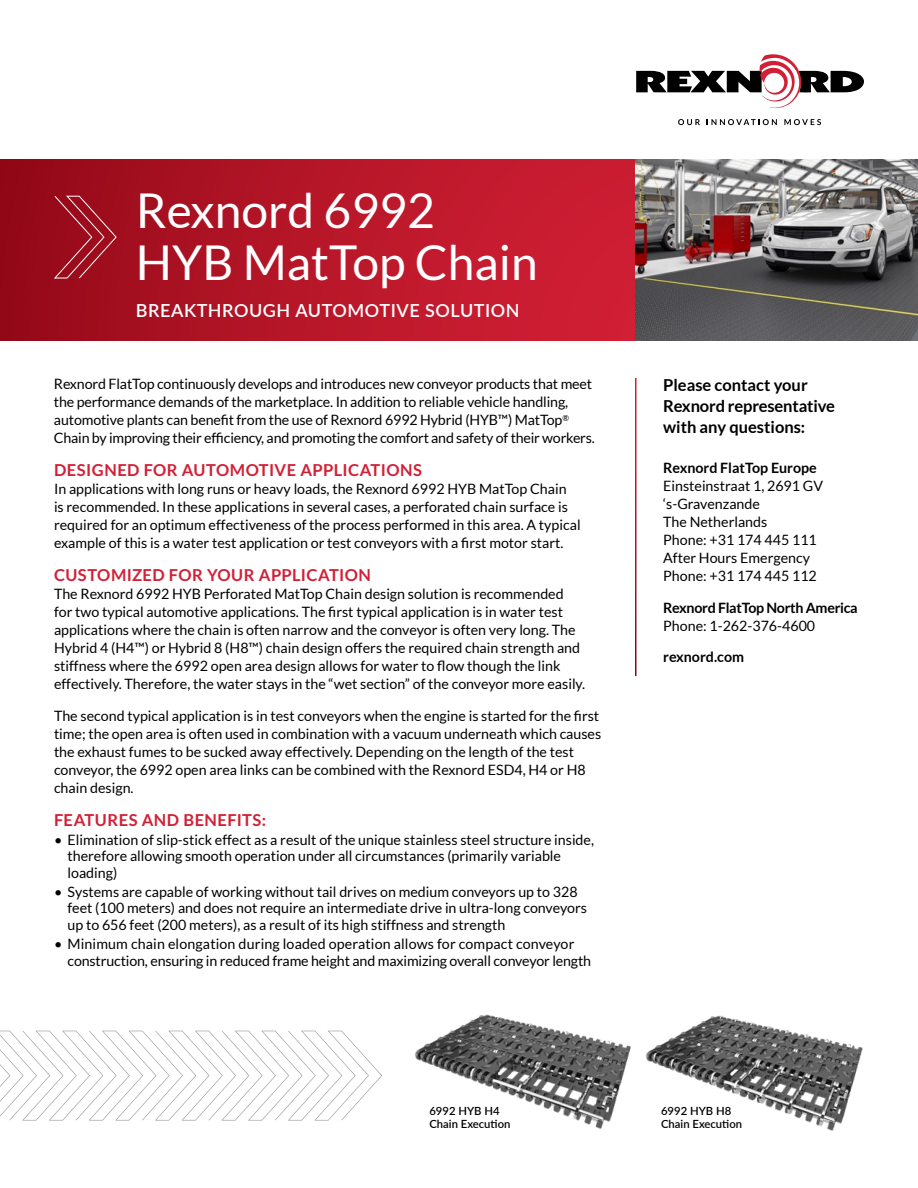
<style>
.page{position:relative;width:918px;height:1188px;background:#fff}
.page>*{position:absolute;margin:0;border:0;box-sizing:border-box;transform-origin:0 0}
.t1{font:48px/51.6px "Lato";color:#fff}
.t2{font:600 18px "Lato";letter-spacing:.03em;color:#fff}
.t3{font:700 16.5px "Lato";letter-spacing:.025em;color:#d31f36}
.t4{font:700 16.5px/21px "Lato";color:#000}
.t5{font:14.25px/18px "Lato";color:#000}
.t6{font:700 14.25px "Lato";color:#000}
.t7{font:700 14.25px "Lato";letter-spacing:-.02em;color:#000}
.t8{font:600 11.25px/13.4px "Lato";color:#000}
</style>
<div class="page">
<svg style="left:636px;top:54px;width:228px;height:55px"></svg>
<svg style="left:678px;top:119px;width:22px;height:6px"></svg>
<svg style="left:707px;top:119px;width:70px;height:6px"></svg>
<svg style="left:784px;top:119px;width:37px;height:6px"></svg>
<div style="left:0;top:159px;width:636px;height:182px;background:linear-gradient(to right,#960a18,#d42036)"></div>
<img style="left:635px;top:159px;width:283px;height:182px">
<svg style="left:53px;top:195px;width:64px;height:84px;background:#a21b2a"></svg>
<svg style="left:0;top:1031px;width:382px;height:90px"></svg>
<img style="left:645px;top:1015px;width:218px;height:116px">
<img style="left:414px;top:1014px;width:217px;height:115px">
<h1 class="t1" style="left:136px;top:184px;width:403px">Rexnord 6992<br>HYB MatTop Chain</h1>
<p class="t2" style="left:136px;top:297px;width:385px">BREAKTHROUGH AUTOMOTIVE SOLUTION</p>
<p class="t5" style="left:54px;top:375px;width:542px">Rexnord FlatTop continuously develops and introduces new conveyor products that meet the performance demands of the marketplace. In addition to reliable vehicle handling, automotive plants can benefit from the use of Rexnord 6992 Hybrid (HYB™) MatTop<sup>® </sup>Chain by improving their efficiency, and promoting the comfort and safety of their workers.</p>
<p class="t3" style="left:54px;top:461px;width:369px">DESIGNED FOR AUTOMOTIVE APPLICATIONS</p>
<p class="t5" style="left:54px;top:480px;width:528px">In applications with long runs or heavy loads, the Rexnord 6992 HYB MatTop Chain<br>is recommended. In these applications in several cases, a perforated chain surface is required for an optimum effectiveness of the process performed in this area. A typical example of this is a water test application or test conveyors with a first motor start.</p>
<p class="t3" style="left:54px;top:566px;width:318px">CUSTOMIZED FOR YOUR APPLICATION</p>
<p class="t5" style="left:54px;top:585px;width:533px">The Rexnord 6992 HYB Perforated MatTop Chain design solution is recommended for two typical automotive applications. The first typical application is in water test applications where the chain is often narrow and the conveyor is often very long. The Hybrid 4 (H4™) or Hybrid 8 (H8™) chain design offers the required chain strength and stiffness where the 6992 open area design allows for water to flow though the link effectively. Therefore, the water stays in the “wet section” of the conveyor more easily.</p>
<p class="t5" style="left:54px;top:707px;width:549px">The second typical application is in test conveyors when the engine is started for the first time; the open area is often used in combination with a vacuum underneath which causes the exhaust fumes to be sucked away effectively. Depending on the length of the test conveyor, the 6992 open area links can be combined with the Rexnord ESD4, H4 or H8 chain design.</p>
<p class="t3" style="left:54px;top:811px;width:214px">FEATURES AND BENEFITS:</p>
<p class="t5" style="left:67px;top:831px;width:528px;line-height:16.5px;text-indent:-13px">• Elimination of slip-stick effect as a result of the unique stainless steel structure inside, therefore allowing smooth operation under all circumstances (primarily variable loading)</p>
<p class="t5" style="left:67px;top:883px;width:521px;line-height:16.5px;text-indent:-13px">• Systems are capable of working without tail drives on medium conveyors up to 328 feet (100 meters) and does not require an intermediate drive in ultra-long conveyors up to 656 feet (200 meters), as a result of its high stiffness and strength</p>
<p class="t5" style="left:67px;top:936px;width:525px;line-height:16.5px;text-indent:-13px">• Minimum chain elongation during loaded operation allows for compact conveyor construction, ensuring in reduced frame height and maximizing overall conveyor length</p>
<p class="t8" style="left:429px;top:1104px;width:83px">6992 HYB H4<br>Chain Execution</p>
<p class="t4" style="left:663px;top:375px;width:173px">Please contact your<br>Rexnord representative with any questions:</p>
<p class="t6" style="left:663px;top:460px;width:155px">Rexnord FlatTop Europe</p>
<p class="t5" style="left:663px;top:477px;width:161px">Einsteinstraat 1, 2691 GV ‘s-Gravenzande<br>The Netherlands<br>Phone: +31 174 445 111<br>After Hours Emergency<br>Phone: +31 174 445 112</p>
<p class="t7" style="left:663px;top:599px;width:196px">Rexnord FlatTop North America</p>
<p class="t5" style="left:663px;top:616px;width:154px">Phone: 1-262-376-4600</p>
<p class="t6" style="left:663px;top:649px;width:82px">rexnord.com</p>
<p class="t8" style="left:661px;top:1104px;width:83px">6992 HYB H8<br>Chain Execution</p>
</div>
